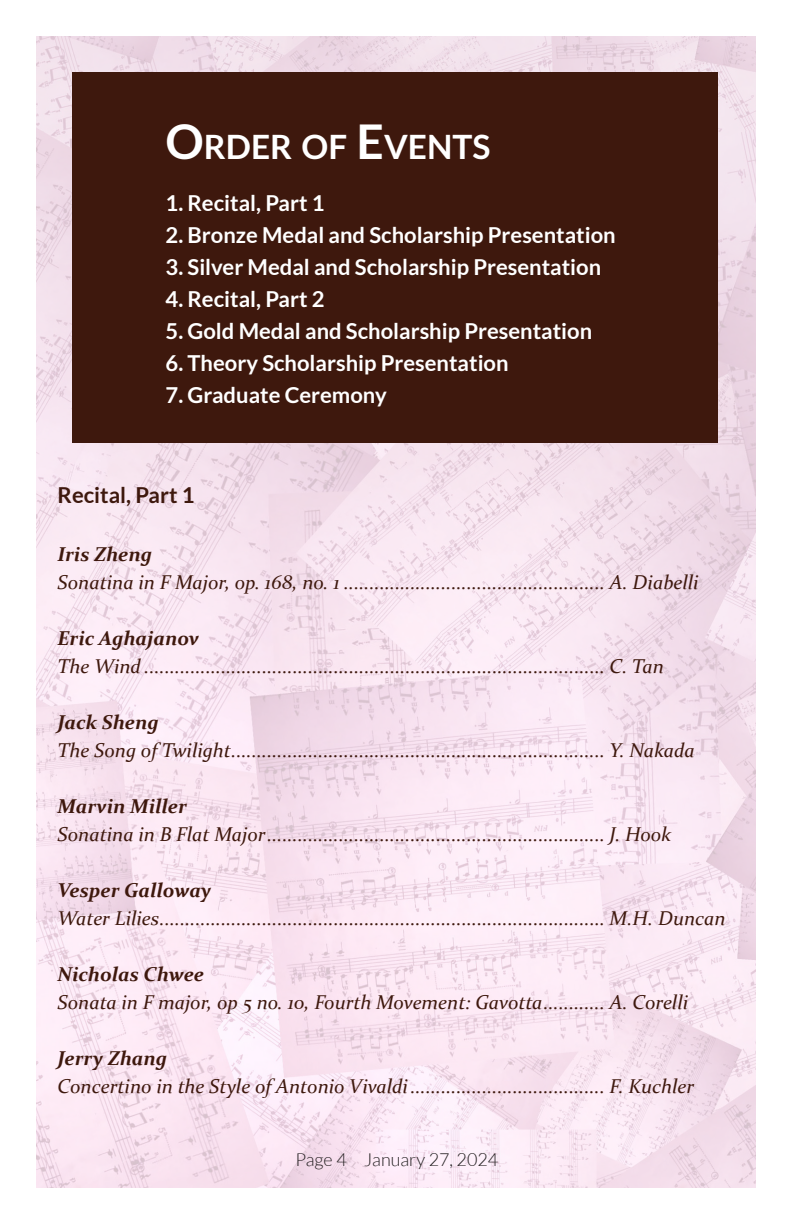
<style>
.page{position:relative;width:792px;height:1224px;background:#fff}
.page>*{position:absolute;margin:0;border:0;box-sizing:border-box;transform-origin:0 0}
.t1{font:700 33.6px "Lato";color:#fff}
.t2{font:700 22px "Lato";color:#fff}
.t3{font:700 22px "Lato";color:#3e180d}
.t4{font:italic 20px "Constantia";color:#3e180d}
.t5{font:italic 700 20px "Constantia";color:#3e180d}
.t6{font:300 18px "Lato";color:#231f20}
.s1{font-size:48px}
</style>
<div class="page">
<img style="left:36px;top:36px;width:720px;height:1152px">
<div style="left:72px;top:72px;width:645px;height:370px;background:#3e180d"></div>
<p class="t1" style="left:166px;top:128px;width:325px"><span class="s1">O</span>RDER OF <span class="s1">E</span>VENTS</p>
<p class="t2" style="left:166px;top:191px;width:160px">1. Recital, Part 1</p>
<p class="t2" style="left:166px;top:223px;width:452px">2. Bronze Medal and Scholarship Presentation</p>
<p class="t2" style="left:166px;top:255px;width:437px">3. Silver Medal and Scholarship Presentation</p>
<p class="t2" style="left:166px;top:287px;width:160px">4. Recital, Part 2</p>
<p class="t2" style="left:166px;top:319px;width:428px">5. Gold Medal and Scholarship Presentation</p>
<p class="t2" style="left:166px;top:351px;width:345px">6. Theory Scholarship Presentation</p>
<p class="t2" style="left:166px;top:383px;width:223px">7. Graduate Ceremony</p>
<p class="t3" style="left:58px;top:482px;width:139px">Recital, Part 1</p>
<p class="t5" style="left:58px;top:540px;width:96px">Iris Zheng</p>
<p class="t4" style="left:58px;top:569px;width:643px">Sonatina in F Major, op. 168, no. 1 ................................................... A. Diabelli</p>
<p class="t5" style="left:58px;top:624px;width:143px">Eric Aghajanov</p>
<p class="t4" style="left:58px;top:653px;width:608px">The Wind .......................................................................................... C. Tan</p>
<p class="t5" style="left:58px;top:708px;width:103px">Jack Sheng</p>
<p class="t4" style="left:58px;top:737px;width:639px">The Song of Twilight......................................................................... Y. Nakada</p>
<p class="t5" style="left:58px;top:792px;width:131px">Marvin Miller</p>
<p class="t4" style="left:58px;top:821px;width:615px">Sonatina in B Flat Major.................................................................. J. Hook</p>
<p class="t5" style="left:58px;top:876px;width:155px">Vesper Galloway</p>
<p class="t4" style="left:58px;top:905px;width:670px">Water Lilies....................................................................................... M.H. Duncan</p>
<p class="t5" style="left:58px;top:960px;width:148px">Nicholas Chwee</p>
<p class="t4" style="left:58px;top:989px;width:632px">Sonata in F major, op 5 no. 10, Fourth Movement: Gavotta............ A. Corelli</p>
<p class="t5" style="left:58px;top:1044px;width:111px">Jerry Zhang</p>
<p class="t4" style="left:58px;top:1073px;width:638px">Concertino in the Style of Antonio Vivaldi...................................... F. Kuchler</p>
<p class="t6" style="left:296px;top:1150px;width:204px">Page 4 January 27, 2024</p>
</div>
